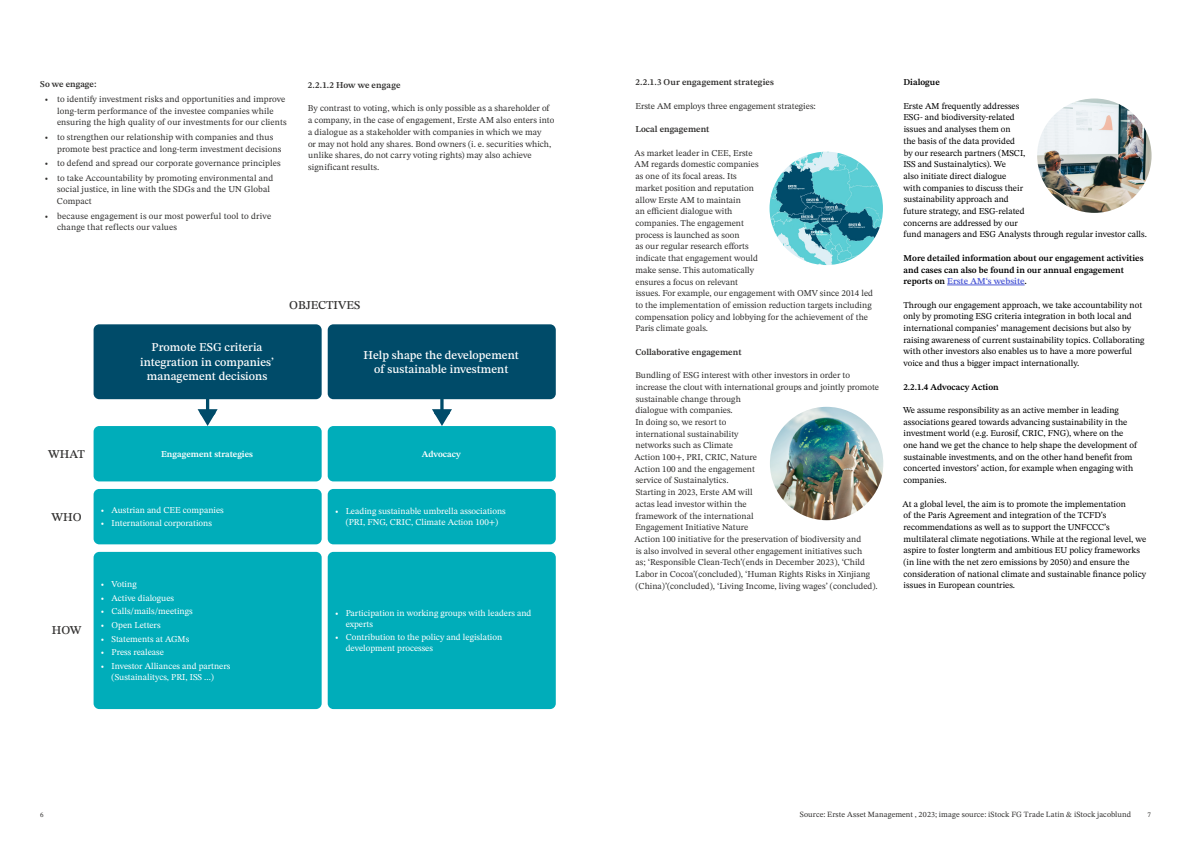
<style>
.page{position:relative;width:1191px;height:842px;background:#fff}
.page>*{position:absolute;margin:0;border:0;box-sizing:border-box;transform-origin:0 0}
.t1{font:500 12px/14.4px "STIX Two Text";color:#fff;text-align:center}
.t2{font:500 12px "STIX Two Text";color:#31302f}
.t3{font:9px/11.7px "STIX Two Text";color:#31302f}
.t4{font:9px/11.7px "STIX Two Text";color:#000}
.t5{font:9px/10.8px "STIX Two Text";color:#fff}
.t6{font:600 9px/11.7px "STIX Two Text";color:#000}
.t7{font:600 9px "STIX Two Text";color:#31302f}
.t8{font:9px/11.7px "STIX Two Text";letter-spacing:.02em;color:#31302f}
.t9{font:600 9px "STIX Two Text";color:#fff}
.t10{font:8px "STIX Two Text";letter-spacing:.015em;color:#31302f}
.t11{font:7px "STIX Two Text";color:#31302f}
.s1{color:#4f5cd6}
</style>
<div class="page">
<hr style="left:947px;top:285px;width:77px;height:1px;background:#4f5cd6">
<img style="left:769px;top:152px;width:114px;height:113px;border-radius:57px">
<img style="left:770px;top:407px;width:113px;height:113px;border-radius:57px">
<img style="left:1037px;top:99px;width:114px;height:114px;border-radius:57px">
<div style="left:94px;top:324px;width:228px;height:75px;background:#004b69;border-radius:6px"></div>
<div style="left:94px;top:426px;width:228px;height:55px;background:#00adba;border-radius:6px"></div>
<div style="left:94px;top:489px;width:228px;height:55px;background:#00adba;border-radius:6px"></div>
<div style="left:94px;top:552px;width:228px;height:157px;background:#00adba;border-radius:6px"></div>
<div style="left:328px;top:324px;width:228px;height:75px;background:#004b69;border-radius:6px"></div>
<div style="left:328px;top:426px;width:228px;height:55px;background:#00adba;border-radius:6px"></div>
<div style="left:328px;top:489px;width:228px;height:55px;background:#00adba;border-radius:6px"></div>
<div style="left:328px;top:552px;width:228px;height:157px;background:#00adba;border-radius:6px"></div>
<svg style="left:432px;top:399px;width:20px;height:27px"></svg>
<svg style="left:198px;top:399px;width:20px;height:27px"></svg>
<p class="t7" style="left:40px;top:78px;width:58px">So we engage:</p>
<p class="t3" style="left:57px;top:93px;width:231px;text-indent:-13px">• to identify investment risks and opportunities and improve long-term performance of the investee companies while ensuring the high quality of our investments for our clients</p>
<p class="t3" style="left:57px;top:131px;width:226px;text-indent:-13px">• to strengthen our relationship with companies and thus promote best practice and long-term investment decisions</p>
<p class="t3" style="left:44px;top:157px;width:238px">• to defend and spread our corporate governance principles</p>
<p class="t3" style="left:57px;top:172px;width:218px;text-indent:-12px">• to take Accountability by promoting environmental and social justice, in line with the SDGs and the UN Global<br>Compact</p>
<p class="t8" style="left:57px;top:210px;width:216px;text-indent:-13px">• because engagement is our most powerful tool to drive change that reflects our values</p>
<p class="t7" style="left:308px;top:79px;width:94px">2.2.1.2 How we engage</p>
<p class="t3" style="left:308px;top:103px;width:248px">By contrast to voting, which is only possible as a shareholder of a company, in the case of engagement, Erste AM also enters into a dialogue as a stakeholder with companies in which we may<br>or may not hold any shares. Bond owners (i. e. securities which, unlike shares, do not carry voting rights) may also achieve significant results.</p>
<h1 class="t1" style="left:140px;top:340px;width:135px">Promote ESG criteria integration in companies’ management decisions</h1>
<h1 class="t2" style="left:289px;top:296px;width:72px">OBJECTIVES</h1>
<h1 class="t1" style="left:363px;top:347px;width:157px">Help shape the developement of sustainable investment</h1>
<h1 class="t2" style="left:48px;top:445px;width:38px">WHAT</h1>
<p class="t9" style="left:161px;top:447px;width:93px">Engagement strategies</p>
<h1 class="t2" style="left:52px;top:508px;width:32px">WHO</h1>
<p class="t5" style="left:101px;top:504px;width:125px">• Austrian and CEE companies</p>
<p class="t5" style="left:101px;top:518px;width:113px">• International corporations</p>
<h1 class="t2" style="left:52px;top:622px;width:31px">HOW</h1>
<p class="t5" style="left:101px;top:579px;width:38px">• Voting</p>
<p class="t5" style="left:101px;top:592px;width:75px">• Active dialogues</p>
<p class="t5" style="left:101px;top:606px;width:94px">• Calls/mails/meetings</p>
<p class="t5" style="left:101px;top:620px;width:62px">• Open Letters</p>
<p class="t5" style="left:101px;top:633px;width:90px">• Statements at AGMs</p>
<p class="t5" style="left:101px;top:647px;width:65px">• Press realease</p>
<p class="t5" style="left:112px;top:660px;width:120px;text-indent:-11px">• Investor Alliances and partners (Sustainalitycs, PRI, ISS ...)</p>
<p class="t9" style="left:422px;top:447px;width:40px">Advocacy</p>
<p class="t5" style="left:335px;top:506px;width:173px;text-align:center">• Leading sustainable umbrella associations (PRI, FNG, CRIC, Climate Action 100+)</p>
<p class="t5" style="left:346px;top:607px;width:187px;text-indent:-11px">• Participation in working groups with leaders and experts</p>
<p class="t5" style="left:346px;top:632px;width:158px;text-indent:-11px">• Contribution to the policy and legislation development processes</p>
<p class="t7" style="left:635px;top:76px;width:140px">2.2.1.3 Our engagement strategies</p>
<p class="t3" style="left:635px;top:100px;width:182px">Erste AM employs three engagement strategies:</p>
<p class="t7" style="left:635px;top:123px;width:75px">Local engagement</p>
<p class="t3" style="left:634px;top:147px;width:240px">As market leader in CEE, Erste<br>AM regards domestic companies<br>as one of its focal areas. Its<br>market position and reputation<br>allow Erste AM to maintain<br>an efficient dialogue with<br>companies. The engagement<br>process is launched as soon<br>as our regular research efforts<br>indicate that engagement would<br>make sense. This automatically<br>ensures a focus on relevant<br>issues. For example, our engagement with OMV since 2014 led to the implementation of emission reduction targets including compensation policy and lobbying for the achievement of the Paris climate goals.</p>
<p class="t7" style="left:635px;top:345px;width:108px">Collaborative engagement</p>
<p class="t3" style="left:634px;top:369px;width:246px">Bundling of ESG interest with other investors in order to increase the clout with international groups and jointly promote sustainable change through<br>dialogue with companies.<br>In doing so, we resort to<br>international sustainability<br>networks such as Climate<br>Action 100+, PRI, CRIC, Nature<br>Action 100 and the engagement<br>service of Sustainalytics.<br>Starting in 2023, Erste AM will<br>actas lead investor within the<br>framework of the international<br>Engagement Initiative Nature<br>Action 100 initiative for the preservation of biodiversity and<br>is also involved in several other engagement initiatives such<br>as; ‘Responsible Clean-Tech’(ends in December 2023), ‘Child Labor in Cocoa’(concluded), ‘Human Rights Risks in Xinjiang (China)’(concluded), ‘Living Income, living wages’ (concluded).</p>
<p class="t6" style="left:903px;top:77px;width:38px">Dialogue</p>
<p class="t4" style="left:903px;top:100px;width:245px">Erste AM frequently addresses<br>ESG- and biodiversity-related<br>issues and analyses them on<br>the basis of the data provided<br>by our research partners (MSCI,<br>ISS and Sustainalytics). We<br>also initiate direct dialogue<br>with companies to discuss their<br>sustainability approach and<br>future strategy, and ESG-related<br>concerns are addressed by our<br>fund managers and ESG Analysts through regular investor calls.</p>
<p class="t6" style="left:903px;top:252px;width:241px">More detailed information about our engagement activities and cases can also be found in our annual engagement reports on <span class="s1">Erste AM‘s website</span>.</p>
<p class="t4" style="left:903px;top:299px;width:243px">Through our engagement approach, we take accountability not only by promoting ESG criteria integration in both local and international companies’ management decisions but also by raising awareness of current sustainability topics. Collaborating with other investors also enables us to have a more powerful voice and thus a bigger impact internationally.</p>
<p class="t6" style="left:903px;top:381px;width:97px">2.2.1.4 Advocacy Action</p>
<p class="t4" style="left:903px;top:404px;width:235px">We assume responsibility as an active member in leading associations geared towards advancing sustainability in the investment world (e.g. Eurosif, CRIC, FNG), where on the one hand we get the chance to help shape the development of sustainable investments, and on the other hand benefit from concerted investors’ action, for example when engaging with companies.</p>
<p class="t4" style="left:902px;top:498px;width:245px">At a global level, the aim is to promote the implementation<br>of the Paris Agreement and integration of the TCFD’s recommendations as well as to support the UNFCCC’s multilateral climate negotiations. While at the regional level, we aspire to foster longterm and ambitious EU policy frameworks (in line with the net zero emissions by 2050) and ensure the consideration of national climate and sustainable finance policy issues in European countries.</p>
<p class="t10" style="left:800px;top:808px;width:333px">Source: Erste Asset Management , 2023; image source: iStock FG Trade Latin &amp; iStock jacoblund</p>
<p class="t11" style="left:40px;top:809px;width:5px">6</p>
<p class="t11" style="left:1147px;top:809px;width:5px">7</p>
</div>
